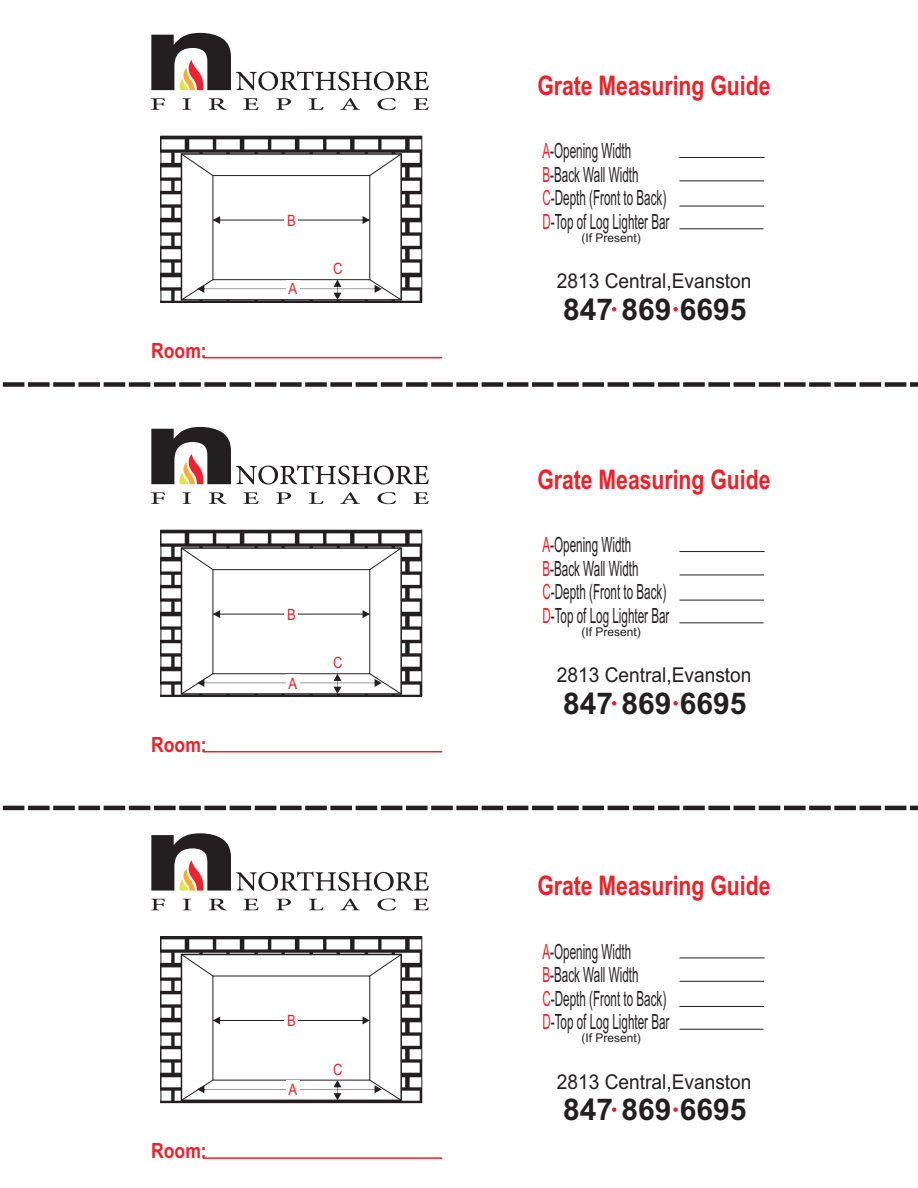
<style>
.page{position:relative;width:918px;height:1188px;background:#fff}
.page>*{position:absolute;margin:0;border:0;box-sizing:border-box;transform-origin:0 0}
.t1{font:700 30px "Arial";color:#231f20}
.t2{font:700 27px "Arial";color:#ee2028;scale:.78 1}
.t3{font:21px/23.4px "Arial";color:#231f20;scale:.56 1}
.t4{font:700 21px "Arial";color:#ee2028;scale:.84 1}
.t5{font:20.4px "Arial";color:#231f20;scale:.94 1}
.t6{font:15.6px "Arial";color:#ee2028;scale:.84 1}
.t7{font:12px "Arial";color:#231f20}
.s1{color:#ee2028}
</style>
<div class="page">
<svg style="left:3px;top:382px;width:915px;height:5px;background:#545152"></svg>
<svg style="left:3px;top:806px;width:915px;height:4px;background:#423e3f"></svg>
<svg style="left:612px;top:307px;width:4px;height:4px"></svg>
<svg style="left:673px;top:307px;width:5px;height:4px"></svg>
<img style="left:163px;top:138px;width:257px;height:163px">
<div style="left:161px;top:136px;width:261px;height:167px;border:1px solid #231f20"></div>
<svg style="left:151px;top:33px;width:278px;height:57px"></svg>
<svg style="left:151px;top:98px;width:14px;height:12px"></svg>
<svg style="left:183px;top:98px;width:8px;height:12px"></svg>
<svg style="left:209px;top:98px;width:18px;height:12px"></svg>
<svg style="left:243px;top:98px;width:16px;height:12px"></svg>
<svg style="left:276px;top:98px;width:15px;height:12px"></svg>
<svg style="left:309px;top:98px;width:15px;height:12px"></svg>
<svg style="left:340px;top:98px;width:20px;height:12px"></svg>
<svg style="left:378px;top:98px;width:18px;height:12px"></svg>
<svg style="left:413px;top:98px;width:16px;height:12px"></svg>
<hr style="left:203px;top:357px;width:239px;height:1px;background:#ee2028">
<svg style="left:180px;top:153px;width:223px;height:148px"></svg>
<hr style="left:680px;top:157px;width:85px;height:1px;background:#231f20">
<hr style="left:680px;top:181px;width:84px;height:1px;background:#231f20">
<hr style="left:680px;top:206px;width:84px;height:1px;background:#231f20">
<hr style="left:680px;top:228px;width:84px;height:1px;background:#231f20">
<svg style="left:612px;top:701px;width:4px;height:5px"></svg>
<svg style="left:673px;top:701px;width:5px;height:5px"></svg>
<img style="left:163px;top:532px;width:257px;height:163px">
<div style="left:161px;top:530px;width:261px;height:167px;border:1px solid #231f20"></div>
<svg style="left:151px;top:427px;width:278px;height:58px"></svg>
<svg style="left:151px;top:492px;width:14px;height:12px"></svg>
<svg style="left:183px;top:492px;width:8px;height:12px"></svg>
<svg style="left:209px;top:492px;width:18px;height:12px"></svg>
<svg style="left:243px;top:492px;width:16px;height:12px"></svg>
<svg style="left:276px;top:492px;width:15px;height:12px"></svg>
<svg style="left:309px;top:492px;width:15px;height:12px"></svg>
<svg style="left:340px;top:492px;width:20px;height:12px"></svg>
<svg style="left:378px;top:492px;width:18px;height:12px"></svg>
<svg style="left:413px;top:492px;width:16px;height:12px"></svg>
<hr style="left:203px;top:751px;width:239px;height:1px;background:#ee2028">
<svg style="left:180px;top:547px;width:223px;height:148px"></svg>
<hr style="left:680px;top:551px;width:85px;height:1px;background:#231f20">
<hr style="left:680px;top:575px;width:84px;height:1px;background:#231f20">
<hr style="left:680px;top:600px;width:84px;height:1px;background:#231f20">
<hr style="left:680px;top:622px;width:84px;height:1px;background:#231f20">
<svg style="left:612px;top:1107px;width:4px;height:5px"></svg>
<svg style="left:673px;top:1107px;width:5px;height:5px"></svg>
<img style="left:163px;top:938px;width:257px;height:163px">
<div style="left:161px;top:936px;width:261px;height:167px;border:1px solid #231f20"></div>
<svg style="left:151px;top:833px;width:278px;height:58px"></svg>
<svg style="left:151px;top:899px;width:14px;height:11px"></svg>
<svg style="left:183px;top:899px;width:8px;height:11px"></svg>
<svg style="left:209px;top:899px;width:18px;height:11px"></svg>
<svg style="left:243px;top:899px;width:16px;height:11px"></svg>
<svg style="left:276px;top:899px;width:15px;height:11px"></svg>
<svg style="left:309px;top:899px;width:15px;height:11px"></svg>
<svg style="left:340px;top:898px;width:20px;height:12px"></svg>
<svg style="left:378px;top:898px;width:18px;height:13px"></svg>
<svg style="left:413px;top:899px;width:16px;height:11px"></svg>
<hr style="left:203px;top:1157px;width:239px;height:2px;background:#ee2028">
<svg style="left:180px;top:953px;width:223px;height:149px"></svg>
<hr style="left:680px;top:958px;width:85px;height:1px;background:#231f20">
<hr style="left:680px;top:981px;width:84px;height:1px;background:#231f20">
<hr style="left:680px;top:1006px;width:84px;height:1px;background:#231f20">
<hr style="left:680px;top:1029px;width:84px;height:1px;background:#231f20">
<p class="t4" style="left:151px;top:342px;width:68px">Room:</p>
<p class="t6" style="left:287px;top:214px;width:12px">B</p>
<p class="t6" style="left:288px;top:283px;width:12px">A</p>
<p class="t6" style="left:333px;top:263px;width:13px">C</p>
<p class="t4" style="left:151px;top:736px;width:68px">Room:</p>
<p class="t6" style="left:287px;top:608px;width:12px">B</p>
<p class="t6" style="left:288px;top:677px;width:12px">A</p>
<p class="t6" style="left:333px;top:657px;width:13px">C</p>
<p class="t4" style="left:151px;top:1143px;width:68px">Room:</p>
<p class="t6" style="left:287px;top:1015px;width:12px">B</p>
<p class="t6" style="left:288px;top:1084px;width:12px">A</p>
<p class="t6" style="left:333px;top:1063px;width:13px">C</p>
<p class="t2" style="left:537px;top:75px;width:300px">Grate Measuring Guide</p>
<p class="t3" style="left:542px;top:141px;width:228px"><span class="s1">A</span>-Opening Width<br><span class="s1">B</span>-Back Wall Width<br><span class="s1">C</span>-Depth (Front to Back)<br><span class="s1">D</span>-Top of Log Lighter Bar</p>
<p class="t7" style="left:582px;top:233px;width:61px">(If Present)</p>
<p class="t5" style="left:557px;top:273px;width:209px">2813 Central,Evanston</p>
<h1 class="t1" style="left:563px;top:298px;width:185px">847 869 6695</h1>
<p class="t2" style="left:537px;top:469px;width:300px">Grate Measuring Guide</p>
<p class="t3" style="left:542px;top:535px;width:228px"><span class="s1">A</span>-Opening Width<br><span class="s1">B</span>-Back Wall Width<br><span class="s1">C</span>-Depth (Front to Back)<br><span class="s1">D</span>-Top of Log Lighter Bar</p>
<p class="t7" style="left:582px;top:627px;width:61px">(If Present)</p>
<p class="t5" style="left:557px;top:668px;width:209px">2813 Central,Evanston</p>
<h1 class="t1" style="left:563px;top:692px;width:185px">847 869 6695</h1>
<p class="t2" style="left:537px;top:876px;width:300px">Grate Measuring Guide</p>
<p class="t3" style="left:542px;top:941px;width:228px"><span class="s1">A</span>-Opening Width<br><span class="s1">B</span>-Back Wall Width<br><span class="s1">C</span>-Depth (Front to Back)<br><span class="s1">D</span>-Top of Log Lighter Bar</p>
<p class="t7" style="left:582px;top:1034px;width:61px">(If Present)</p>
<p class="t5" style="left:557px;top:1074px;width:209px">2813 Central,Evanston</p>
<h1 class="t1" style="left:563px;top:1098px;width:185px">847 869 6695</h1>
</div>
